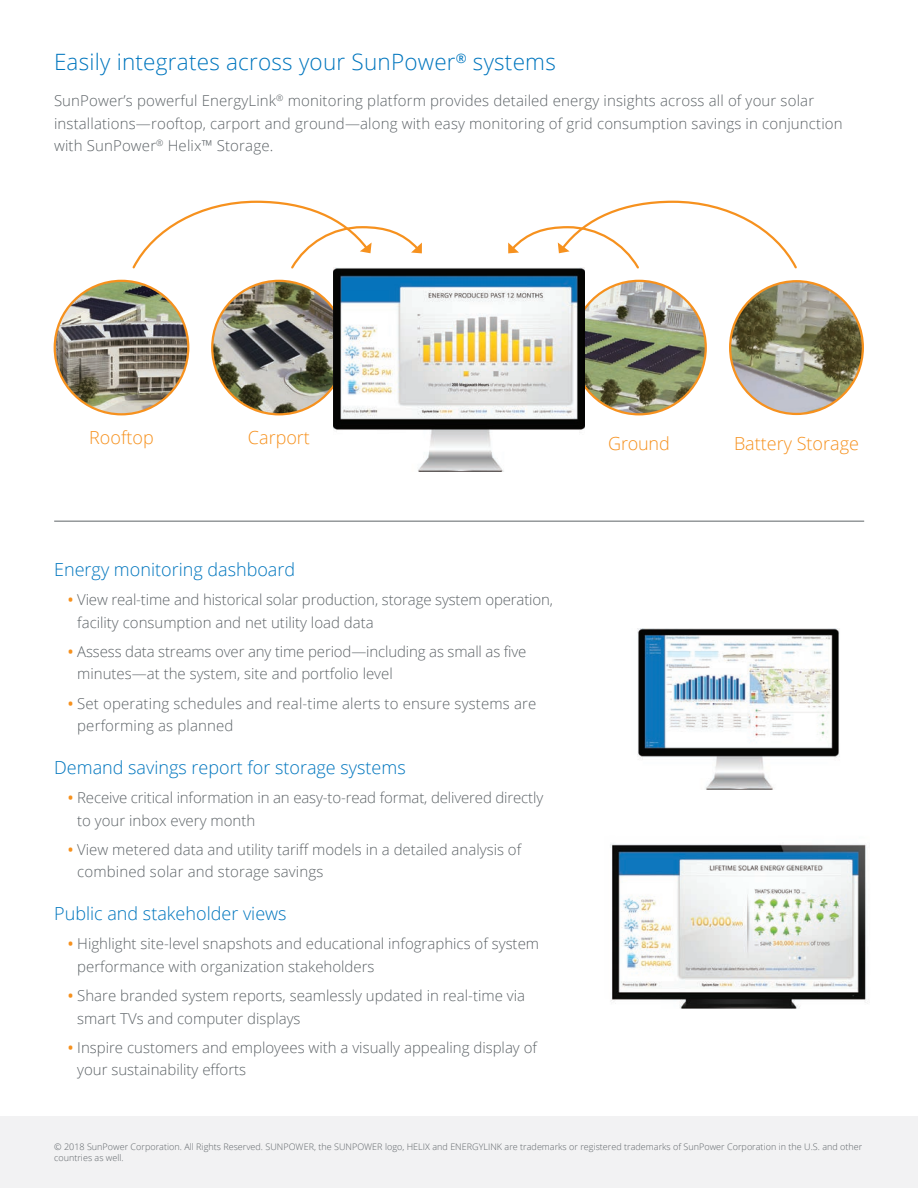
<style>
.page{position:relative;width:918px;height:1188px;background:#fff}
.page>*{position:absolute;margin:0;border:0;box-sizing:border-box;transform-origin:0 0}
.t1{font:300 22.5px "Open Sans";letter-spacing:.01em;color:#0076be}
.t2{font:300 18px "Open Sans";color:#0076be}
.t3{font:300 18px "Open Sans";color:#f6911e}
.t4{font:300 15px/22.5px "Open Sans";color:#5e6468}
.t5{font:300 9px/10.8px "Open Sans";letter-spacing:.005em;color:#5e6468}
.s1{font-weight:600;color:#f6911e}
</style>
<div class="page">
<div style="left:0;top:1117px;width:918px;height:71px;background:#f2f2f3"></div>
<hr style="left:54px;top:521px;width:810px;height:1px;background:#5e6468">
<img style="left:610px;top:843px;width:256px;height:166px">
<img style="left:637px;top:629px;width:203px;height:160px">
<img style="left:212px;top:281px;width:134px;height:133px;border-radius:67px">
<img style="left:572px;top:281px;width:134px;height:133px;border-radius:67px">
<img style="left:55px;top:281px;width:133px;height:133px;border-radius:67px">
<img style="left:333px;top:268px;width:252px;height:203px">
<img style="left:730px;top:281px;width:133px;height:133px;border-radius:66px">
<svg style="left:132px;top:200px;width:290px;height:71px"></svg>
<svg style="left:508px;top:200px;width:289px;height:71px"></svg>
<p class="t1" style="left:54px;top:46px;width:503px">Easily integrates across your SunPower<sup>®</sup> systems</p>
<p class="t4" style="left:54px;top:89px;width:790px">SunPower’s powerful EnergyLink<sup>®</sup> monitoring platform provides detailed energy insights across all of your solar installations—rooftop, carport and ground—along with easy monitoring of grid consumption savings in conjunction with SunPower<sup>®</sup> Helix™ Storage.</p>
<p class="t3" style="left:89px;top:425px;width:66px">Rooftop</p>
<p class="t3" style="left:248px;top:425px;width:64px">Carport</p>
<p class="t3" style="left:608px;top:432px;width:63px">Ground</p>
<p class="t3" style="left:734px;top:432px;width:126px">Battery Storage</p>
<p class="t2" style="left:54px;top:557px;width:243px">Energy monitoring dashboard</p>
<p class="t4" style="left:77px;top:588px;width:477px;text-indent:-10px"><span class="s1">•</span> View real-time and historical solar production, storage system operation, facility consumption and net utility load data</p>
<p class="t4" style="left:77px;top:640px;width:451px;text-indent:-10px"><span class="s1">•</span> Assess data streams over any time period—including as small as five minutes—at the system, site and portfolio level</p>
<p class="t4" style="left:77px;top:691px;width:461px;text-indent:-10px"><span class="s1">•</span> Set operating schedules and real-time alerts to ensure systems are performing as planned</p>
<p class="t2" style="left:54px;top:755px;width:353px">Demand savings report for storage systems</p>
<p class="t4" style="left:77px;top:786px;width:468px;text-indent:-10px"><span class="s1">•</span> Receive critical information in an easy-to-read format, delivered directly to your inbox every month</p>
<p class="t4" style="left:77px;top:838px;width:446px;text-indent:-10px"><span class="s1">•</span> View metered data and utility tariff models in a detailed analysis of combined solar and storage savings</p>
<p class="t2" style="left:54px;top:901px;width:234px">Public and stakeholder views</p>
<p class="t4" style="left:77px;top:932px;width:463px;text-indent:-10px"><span class="s1">•</span> Highlight site-level snapshots and educational infographics of system performance with organization stakeholders</p>
<p class="t4" style="left:77px;top:984px;width:449px;text-indent:-10px"><span class="s1">•</span> Share branded system reports, seamlessly updated in real-time via smart TVs and computer displays</p>
<p class="t4" style="left:77px;top:1036px;width:461px;text-indent:-10px"><span class="s1">•</span> Inspire customers and employees with a visually appealing display of your sustainability efforts</p>
<p class="t5" style="left:54px;top:1141px;width:810px">© 2018 SunPower Corporation. All Rights Reserved. SUNPOWER, the SUNPOWER logo, HELIX and ENERGYLINK are trademarks or registered trademarks of SunPower Corporation in the U.S. and other countries as well.</p>
</div>
